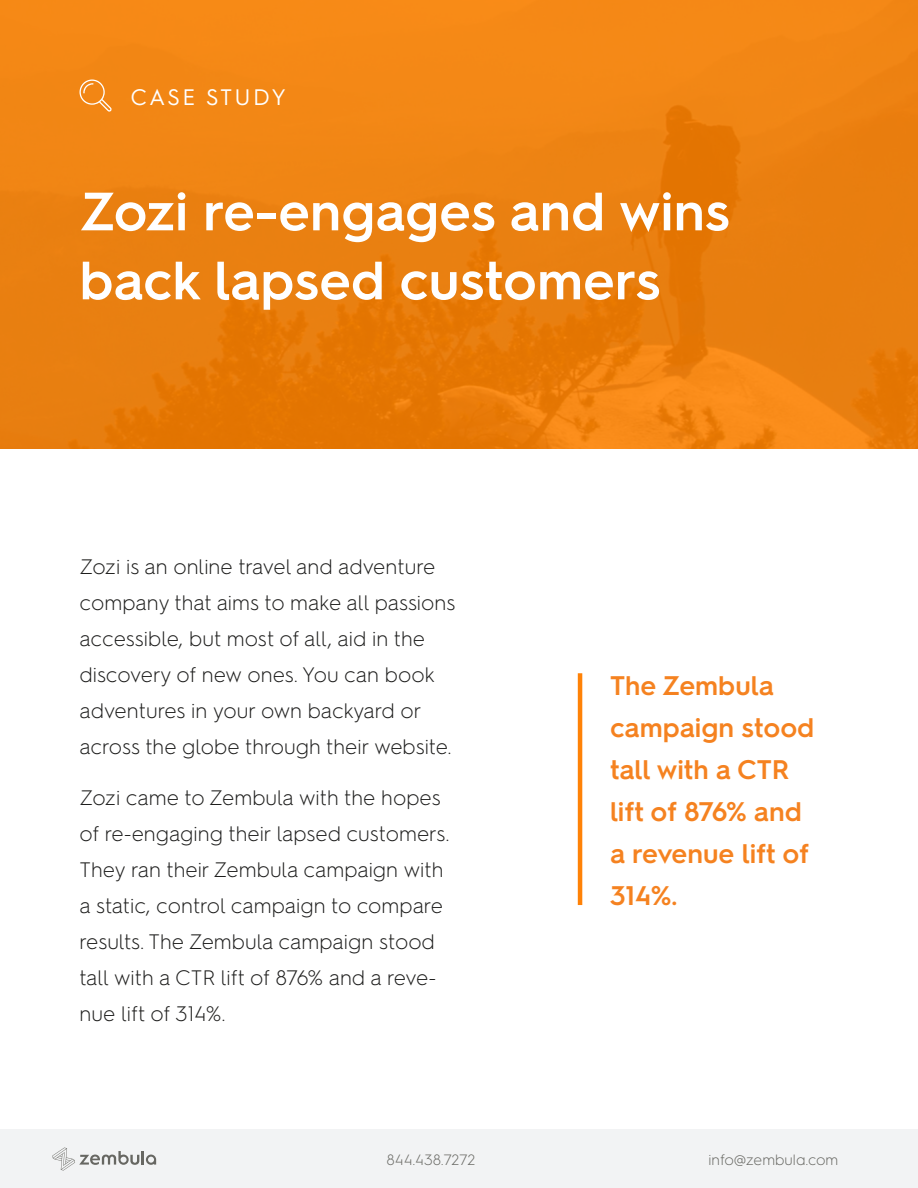
<style>
.page{position:relative;width:918px;height:1188px;background:#fff}
.page>*{position:absolute;margin:0;border:0;box-sizing:border-box;transform-origin:0 0}
.t1{font:600 54px/69px "Hurme Geometric Sans 2";color:#fff}
.t2{font:600 27px/42px "Hurme Geometric Sans 2";color:#f58220}
.t3{font:22.5px "Hurme Geometric Sans 2";letter-spacing:.09em;color:#fff}
.t4{font:300 21px/36px "Hurme Geometric Sans 2";color:#1e1e1d}
.t5{font:300 15px "Hurme Geometric Sans 1";color:#676762}
</style>
<div class="page">
<div style="left:0;top:1130px;width:918px;height:58px;background:#f2f3f4"></div>
<svg style="left:52px;top:1148px;width:104px;height:23px"></svg>
<svg style="left:0;top:0;width:918px;height:449px;background:#ec800f"></svg>
<svg style="left:79px;top:79px;width:33px;height:33px"></svg>
<hr style="left:578px;top:673px;width:4px;height:232px;background:#ff8207">
<p class="t3" style="left:130px;top:81px;width:157px">CASE STUDY</p>
<p class="t1" style="left:80px;top:173px;width:652px">Zozi re-engages and wins back lapsed customers</p>
<p class="t4" style="left:80px;top:548px;width:377px">Zozi is an online travel and adventure company that aims to make all passions accessible, but most of all, aid in the discovery of new ones. You can book adventures in your own backyard or across the globe through their website.</p>
<p class="t4" style="left:80px;top:779px;width:372px">Zozi came to Zembula with the hopes of re-engaging their lapsed customers.<br>They ran their Zembula campaign with a static, control campaign to compare results. The Zembula campaign stood tall with a CTR lift of 876% and a reve&shy;nue lift of 314%.</p>
<p class="t2" style="left:610px;top:663px;width:206px">The Zembula campaign stood tall with a CTR lift of 876% and a revenue lift of<br>314%.</p>
<p class="t5" style="left:387px;top:1149px;width:90px">844.438.7272</p>
<p class="t5" style="left:708px;top:1149px;width:132px">info@zembula.com</p>
</div>
